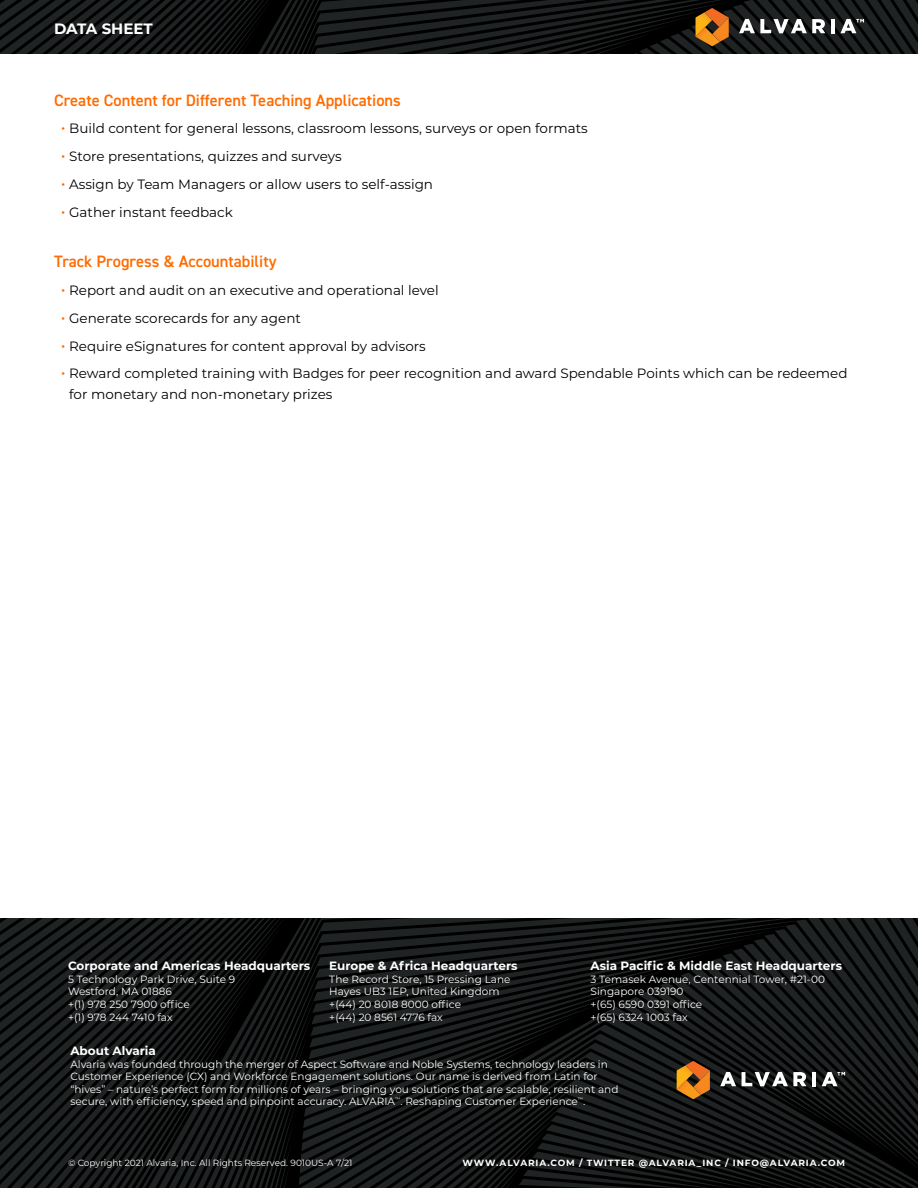
<style>
.page{position:relative;width:918px;height:1188px;background:#fff}
.page>*{position:absolute;margin:0;border:0;box-sizing:border-box;transform-origin:0 0}
.t1{font:600 16.5px "DIN2014";color:#ff6b00}
.t2{font:700 15px "Montserrat";color:#fff}
.t3{font:13.5px/21px "Montserrat";color:#000}
.t4{font:700 12px "Montserrat";color:#fff}
.t5{font:10.5px/12.6px "Montserrat";color:#fff}
.t6{font:9px "Montserrat";color:#fff}
.t7{font:700 9px "Montserrat";letter-spacing:.095em;color:#fff}
.s1{font-size:16.5px;color:#ff6b00}
</style>
<div class="page">
<svg style="left:0;top:0;width:918px;height:54px;background:#121414"></svg>
<svg style="left:739px;top:19px;width:86px;height:14px"></svg>
<hr style="left:831px;top:19px;width:4px;height:14px;background:#fff">
<svg style="left:696px;top:8px;width:33px;height:38px"></svg>
<svg style="left:840px;top:19px;width:24px;height:14px"></svg>
<svg style="left:0;top:918px;width:918px;height:270px;background:#111313"></svg>
<svg style="left:720px;top:1072px;width:16px;height:14px"></svg>
<svg style="left:742px;top:1072px;width:65px;height:14px"></svg>
<hr style="left:812px;top:1072px;width:4px;height:14px;background:#fff">
<svg style="left:677px;top:1061px;width:33px;height:38px"></svg>
<svg style="left:822px;top:1072px;width:23px;height:14px"></svg>
<h2 class="t2" style="left:54px;top:18px;width:100px">DATA SHEET</h2>
<h1 class="t1" style="left:54px;top:89px;width:348px">Create Content for Different Teaching Applications</h1>
<p class="t3" style="left:61px;top:118px;width:529px"><span class="s1">•</span> Build content for general lessons, classroom lessons, surveys or open formats</p>
<p class="t3" style="left:61px;top:145px;width:282px"><span class="s1">•</span> Store presentations, quizzes and surveys</p>
<p class="t3" style="left:61px;top:173px;width:374px"><span class="s1">•</span> Assign by Team Managers or allow users to self-assign</p>
<p class="t3" style="left:61px;top:201px;width:174px"><span class="s1">•</span> Gather instant feedback</p>
<h1 class="t1" style="left:54px;top:251px;width:224px">Track Progress &amp; Accountability</h1>
<p class="t3" style="left:61px;top:279px;width:379px"><span class="s1">•</span> Report and audit on an executive and operational level</p>
<p class="t3" style="left:61px;top:307px;width:242px"><span class="s1">•</span> Generate scorecards for any agent</p>
<p class="t3" style="left:61px;top:335px;width:367px"><span class="s1">•</span> Require eSignatures for content approval by advisors</p>
<p class="t3" style="left:69px;top:363px;width:780px;text-indent:-8px"><span class="s1">•</span> Reward completed training with Badges for peer recognition and award Spendable Points which can be redeemed for monetary and non-monetary prizes</p>
<p class="t4" style="left:68px;top:957px;width:244px">Corporate and Americas Headquarters</p>
<p class="t5" style="left:68px;top:972px;width:169px">5 Technology Park Drive, Suite 9<br>Westford, MA 01886<br>+(1) 978 250 7900 office<br>+(1) 978 244 7410 fax</p>
<p class="t4" style="left:329px;top:957px;width:190px">Europe &amp; Africa Headquarters</p>
<p class="t5" style="left:329px;top:972px;width:183px">The Record Store, 15 Pressing Lane<br>Hayes UB3 1EP, United Kingdom +(44) 20 8018 8000 office<br>+(44) 20 8561 4776 fax</p>
<p class="t4" style="left:591px;top:957px;width:253px">Asia Pacific &amp; Middle East Headquarters</p>
<p class="t5" style="left:591px;top:972px;width:236px">3 Temasek Avenue, Centennial Tower, #21-00<br>Singapore 039190<br>+(65) 6590 0391 office<br>+(65) 6324 1003 fax</p>
<p class="t4" style="left:70px;top:1042px;width:87px">About Alvaria</p>
<p class="t5" style="left:70px;top:1057px;width:550px">Alvaria was founded through the merger of Aspect Software and Noble Systems, technology leaders in Customer Experience (CX) and Workforce Engagement solutions. Our name is derived from Latin for “hives” – nature’s perfect form for millions of years – bringing you solutions that are scalable, resilient and secure, with efficiency, speed and pinpoint accuracy. ALVARIA<sup>™</sup>. Reshaping Customer Experience<sup>™</sup>.</p>
<p class="t6" style="left:68px;top:1156px;width:286px">© Copyright 2021 Alvaria, Inc. All Rights Reserved. 9010US-A 7/21</p>
<p class="t7" style="left:463px;top:1156px;width:384px">WWW.ALVARIA.COM / TWITTER @ALVARIA_INC / INFO@ALVARIA.COM</p>
</div>
